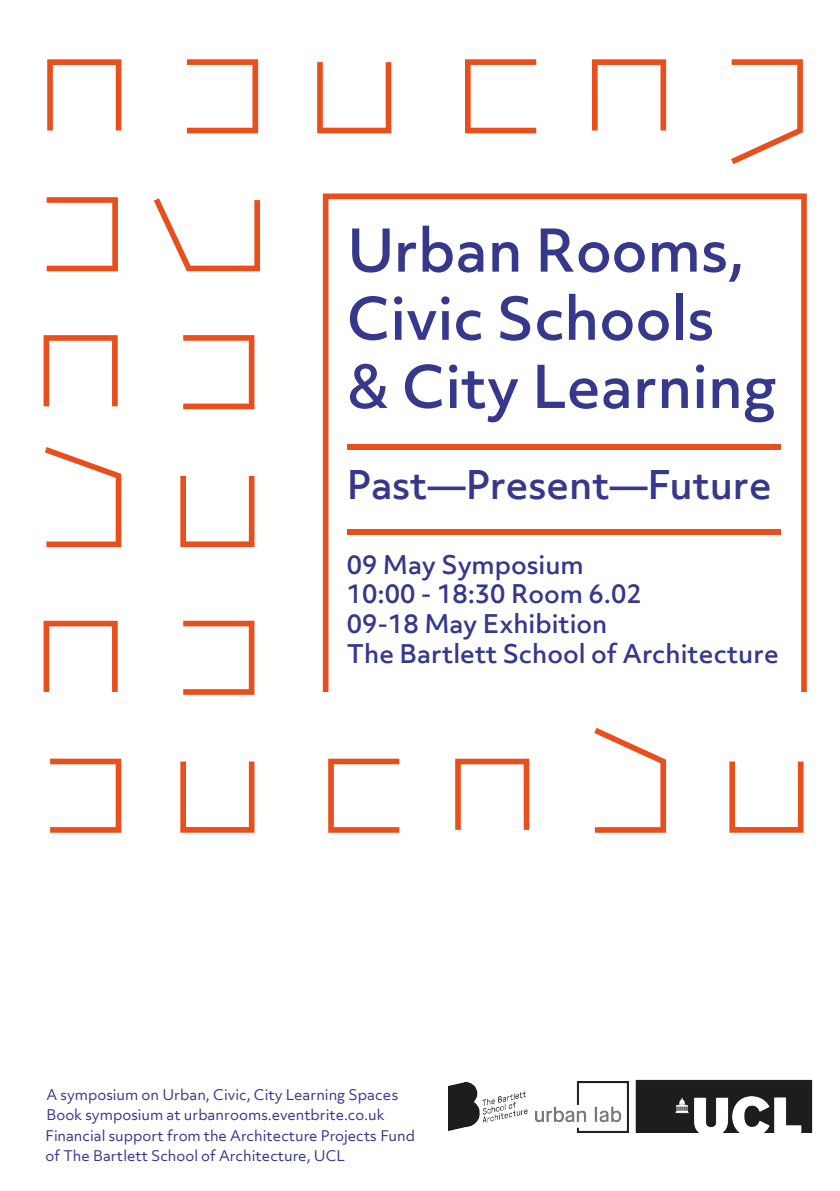
<style>
.page{position:relative;width:840px;height:1191px;background:#fff}
.page>*{position:absolute;margin:0;border:0;box-sizing:border-box;transform-origin:0 0}
.t1{font:500 56.8px/68.2px "Objektiv Mk 3";color:#36388c}
.t2{font:500 37.8px "Objektiv Mk 3";color:#36388c}
.t3{font:500 24.6px/29.6px "Objektiv Mk 3";color:#36388c}
.t4{font:14px/19.8px "Objektiv Mk 3";color:#36388c}
</style>
<div class="page">
<svg style="left:729px;top:761px;width:74px;height:71px"></svg>
<svg style="left:455px;top:758px;width:74px;height:72px"></svg>
<svg style="left:594px;top:728px;width:71px;height:104px"></svg>
<svg style="left:328px;top:758px;width:71px;height:74px"></svg>
<svg style="left:180px;top:761px;width:74px;height:71px"></svg>
<svg style="left:50px;top:758px;width:71px;height:74px"></svg>
<svg style="left:44px;top:621px;width:74px;height:71px"></svg>
<svg style="left:183px;top:621px;width:71px;height:74px"></svg>
<svg style="left:180px;top:476px;width:74px;height:71px"></svg>
<svg style="left:45px;top:447px;width:76px;height:100px"></svg>
<svg style="left:44px;top:335px;width:74px;height:71px"></svg>
<svg style="left:183px;top:335px;width:71px;height:74px"></svg>
<svg style="left:154px;top:198px;width:106px;height:73px"></svg>
<svg style="left:47px;top:197px;width:71px;height:74px"></svg>
<svg style="left:592px;top:59px;width:73px;height:71px"></svg>
<svg style="left:731px;top:59px;width:71px;height:105px"></svg>
<svg style="left:465px;top:59px;width:71px;height:74px"></svg>
<svg style="left:317px;top:62px;width:74px;height:71px"></svg>
<svg style="left:47px;top:59px;width:74px;height:71px"></svg>
<svg style="left:187px;top:59px;width:71px;height:74px"></svg>
<svg style="left:322px;top:193px;width:484px;height:499px"></svg>
<div style="left:347px;top:444px;width:432px;height:5px;background:#e84f1c"></div>
<div style="left:347px;top:529px;width:432px;height:5px;background:#e84f1c"></div>
<img style="left:535px;top:1081px;width:93px;height:51px">
<img style="left:635px;top:1079px;width:178px;height:53px">
<img style="left:448px;top:1082px;width:80px;height:48px">
<h1 class="t1" style="left:347px;top:215px;width:430px">Urban Rooms,<br>Civic Schools<br>&amp; City Learning</h1>
<h2 class="t2" style="left:347px;top:458px;width:426px">Past—Present—Future</h2>
<h3 class="t3" style="left:347px;top:549px;width:433px">09 May Symposium<br>10:00 - 18:30 Room 6.02<br>09-18 May Exhibition<br>The Bartlett School of Architecture</h3>
<p class="t4" style="left:46px;top:1085px;width:353px">A symposium on Urban, Civic, City Learning Spaces<br>Book symposium at urbanrooms.eventbrite.co.uk</p>
<p class="t4" style="left:46px;top:1126px;width:371px">Financial support from the Architecture Projects Fund of The Bartlett School of Architecture, UCL</p>
</div>
